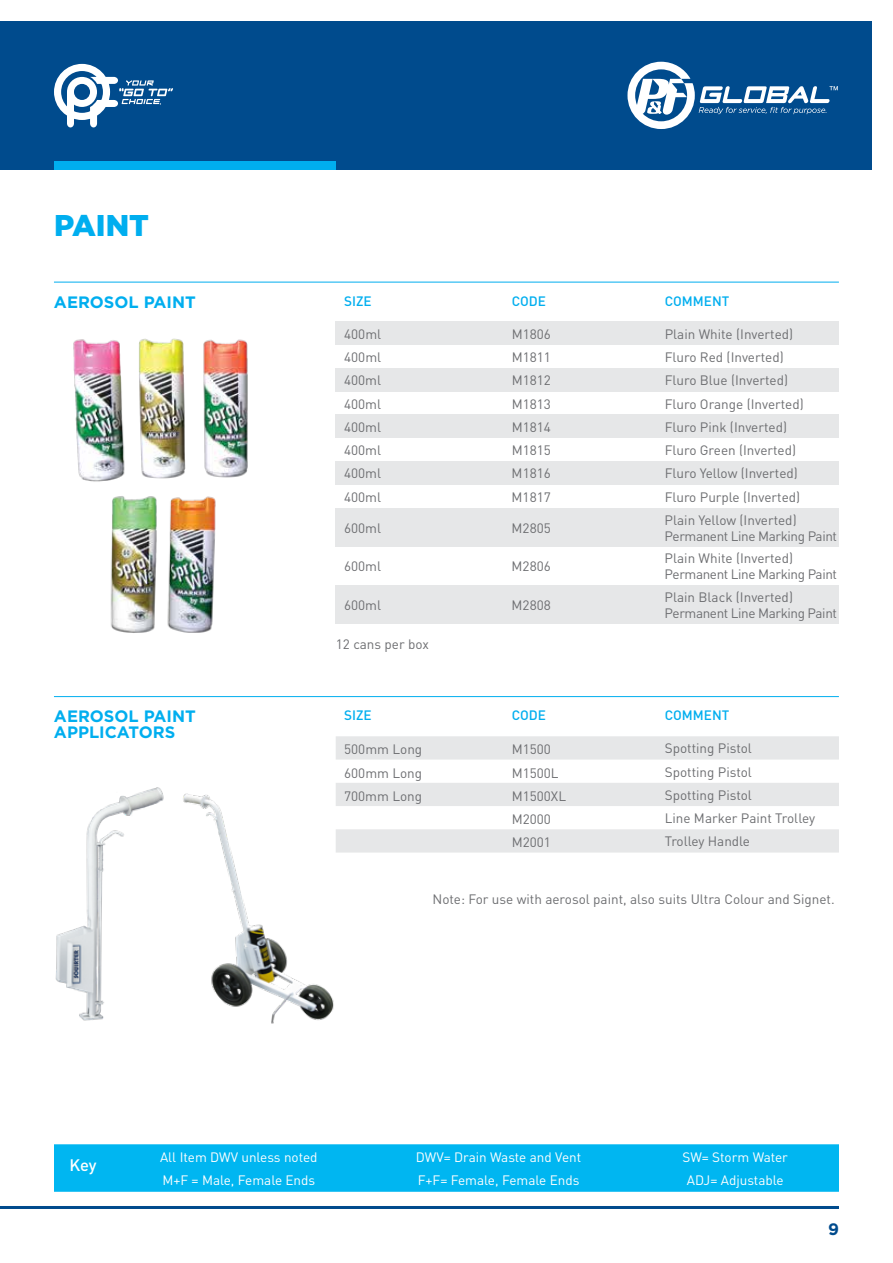
<style>
.page{position:relative;width:893px;height:1263px;background:#fff}
.page>*{position:absolute;margin:0;border:0;box-sizing:border-box;transform-origin:0 0}
.t1{font:900 30px "Gotham";color:#00aeef}
.t2{font:700 16.5px/15.8px "Gotham";color:#00aeef}
.t3{font:500 16.5px "DIN";color:#fff}
.t4{font:700 16.5px "Gotham";color:#004b8d}
.t5{font:13.5px "DIN";color:#6d6e71}
.t6{font:13.5px/15.8px "DIN";letter-spacing:-.03em;color:#6d6e71}
.t7{font:13.5px "DIN";color:#fff}
.t8{font:500 13.5px "DIN";color:#00aeef}
</style>
<div class="page">
<div style="left:54px;top:1144px;width:785px;height:48px;background:#00b6f1"></div>
<hr style="left:0;top:1206px;width:839px;height:3px;background:#004b8d">
<div style="left:0;top:21px;width:872px;height:149px;background:#004b8d"></div>
<div style="left:54px;top:162px;width:281px;height:8px;background:#00aeef"></div>
<svg style="left:627px;top:62px;width:211px;height:67px"></svg>
<svg style="left:54px;top:64px;width:119px;height:63px"></svg>
<div style="left:336px;top:322px;width:167px;height:23px;background:#e6e7e8"></div>
<div style="left:503px;top:322px;width:153px;height:23px;background:#e6e7e8"></div>
<div style="left:656px;top:322px;width:183px;height:23px;background:#e6e7e8"></div>
<div style="left:336px;top:368px;width:167px;height:24px;background:#e6e7e8"></div>
<div style="left:503px;top:368px;width:153px;height:24px;background:#e6e7e8"></div>
<div style="left:656px;top:368px;width:183px;height:24px;background:#e6e7e8"></div>
<div style="left:336px;top:415px;width:167px;height:23px;background:#e6e7e8"></div>
<div style="left:503px;top:415px;width:153px;height:23px;background:#e6e7e8"></div>
<div style="left:656px;top:415px;width:183px;height:23px;background:#e6e7e8"></div>
<div style="left:336px;top:461px;width:167px;height:24px;background:#e6e7e8"></div>
<div style="left:503px;top:461px;width:153px;height:24px;background:#e6e7e8"></div>
<div style="left:656px;top:461px;width:183px;height:24px;background:#e6e7e8"></div>
<div style="left:336px;top:508px;width:167px;height:38px;background:#e6e7e8"></div>
<div style="left:503px;top:508px;width:153px;height:38px;background:#e6e7e8"></div>
<div style="left:656px;top:508px;width:183px;height:38px;background:#e6e7e8"></div>
<div style="left:336px;top:585px;width:167px;height:39px;background:#e6e7e8"></div>
<div style="left:503px;top:585px;width:153px;height:39px;background:#e6e7e8"></div>
<div style="left:656px;top:585px;width:183px;height:39px;background:#e6e7e8"></div>
<hr style="left:54px;top:282px;width:785px;height:1px;background:#00aeef">
<img style="left:73px;top:338px;width:175px;height:144px">
<img style="left:102px;top:465px;width:126px;height:168px">
<svg style="left:336px;top:736px;width:503px;height:116px;fill:#e6e7e8"></svg>
<hr style="left:54px;top:696px;width:785px;height:1px;background:#00aeef">
<img style="left:55px;top:787px;width:109px;height:234px">
<img style="left:183px;top:790px;width:160px;height:234px">
<h1 class="t1" style="left:54px;top:205px;width:97px">PAINT</h1>
<p class="t2" style="left:54px;top:294px;width:143px">AEROSOL PAINT</p>
<p class="t8" style="left:344px;top:292px;width:29px">SIZE</p>
<p class="t8" style="left:512px;top:292px;width:36px">CODE</p>
<p class="t8" style="left:665px;top:292px;width:66px">COMMENT</p>
<p class="t5" style="left:344px;top:326px;width:39px">400ml</p>
<p class="t5" style="left:512px;top:326px;width:41px">M1806</p>
<p class="t5" style="left:665px;top:326px;width:130px">Plain White (Inverted)</p>
<p class="t5" style="left:344px;top:349px;width:39px">400ml</p>
<p class="t5" style="left:512px;top:349px;width:41px">M1811</p>
<p class="t5" style="left:665px;top:349px;width:120px">Fluro Red (Inverted)</p>
<p class="t5" style="left:344px;top:372px;width:39px">400ml</p>
<p class="t5" style="left:512px;top:372px;width:41px">M1812</p>
<p class="t5" style="left:665px;top:372px;width:125px">Fluro Blue (Inverted)</p>
<p class="t5" style="left:344px;top:395px;width:39px">400ml</p>
<p class="t5" style="left:512px;top:395px;width:41px">M1813</p>
<p class="t5" style="left:665px;top:395px;width:141px">Fluro Orange (Inverted)</p>
<p class="t5" style="left:344px;top:419px;width:39px">400ml</p>
<p class="t5" style="left:512px;top:419px;width:41px">M1814</p>
<p class="t5" style="left:665px;top:419px;width:124px">Fluro Pink (Inverted)</p>
<p class="t5" style="left:344px;top:442px;width:39px">400ml</p>
<p class="t5" style="left:512px;top:442px;width:41px">M1815</p>
<p class="t5" style="left:665px;top:442px;width:133px">Fluro Green (Inverted)</p>
<p class="t5" style="left:344px;top:465px;width:39px">400ml</p>
<p class="t5" style="left:512px;top:465px;width:41px">M1816</p>
<p class="t5" style="left:665px;top:465px;width:135px">Fluro Yellow (Inverted)</p>
<p class="t5" style="left:344px;top:488px;width:39px">400ml</p>
<p class="t5" style="left:512px;top:488px;width:41px">M1817</p>
<p class="t5" style="left:665px;top:488px;width:137px">Fluro Purple (Inverted)</p>
<p class="t5" style="left:344px;top:519px;width:39px">600ml</p>
<p class="t5" style="left:512px;top:519px;width:41px">M2805</p>
<p class="t6" style="left:665px;top:512px;width:174px">Plain Yellow (Inverted)<br>Permanent Line Marking Paint</p>
<p class="t5" style="left:344px;top:558px;width:39px">600ml</p>
<p class="t5" style="left:512px;top:558px;width:41px">M2806</p>
<p class="t6" style="left:665px;top:550px;width:174px">Plain White (Inverted)<br>Permanent Line Marking Paint</p>
<p class="t5" style="left:344px;top:597px;width:39px">600ml</p>
<p class="t5" style="left:512px;top:597px;width:41px">M2808</p>
<p class="t6" style="left:665px;top:589px;width:174px">Plain Black (Inverted)<br>Permanent Line Marking Paint</p>
<p class="t5" style="left:336px;top:635px;width:94px">12 cans per box</p>
<p class="t2" style="left:54px;top:709px;width:143px">AEROSOL PAINT<br>APPLICATORS</p>
<p class="t8" style="left:344px;top:707px;width:29px">SIZE</p>
<p class="t8" style="left:512px;top:707px;width:36px">CODE</p>
<p class="t8" style="left:665px;top:707px;width:66px">COMMENT</p>
<p class="t5" style="left:344px;top:741px;width:80px">500mm Long</p>
<p class="t5" style="left:512px;top:741px;width:41px">M1500</p>
<p class="t5" style="left:665px;top:740px;width:89px">Spotting Pistol</p>
<p class="t5" style="left:344px;top:764px;width:80px">600mm Long</p>
<p class="t5" style="left:512px;top:764px;width:48px">M1500L</p>
<p class="t5" style="left:665px;top:763px;width:89px">Spotting Pistol</p>
<p class="t5" style="left:344px;top:787px;width:80px">700mm Long</p>
<p class="t5" style="left:512px;top:787px;width:56px">M1500XL</p>
<p class="t5" style="left:665px;top:787px;width:89px">Spotting Pistol</p>
<p class="t5" style="left:512px;top:811px;width:41px">M2000</p>
<p class="t5" style="left:665px;top:810px;width:152px">Line Marker Paint Trolley</p>
<p class="t5" style="left:512px;top:834px;width:41px">M2001</p>
<p class="t5" style="left:665px;top:833px;width:87px">Trolley Handle</p>
<p class="t5" style="left:432px;top:890px;width:404px">Note: For use with aerosol paint, also suits Ultra Colour and Signet.</p>
<p class="t3" style="left:69px;top:1154px;width:29px">Key</p>
<p class="t7" style="left:160px;top:1148px;width:159px">All Item DWV unless noted</p>
<p class="t7" style="left:416px;top:1148px;width:167px">DWV= Drain Waste and Vent</p>
<p class="t7" style="left:682px;top:1148px;width:107px">SW= Storm Water</p>
<p class="t7" style="left:162px;top:1172px;width:154px">M+F = Male, Female Ends</p>
<p class="t7" style="left:418px;top:1172px;width:163px">F+F= Female, Female Ends</p>
<p class="t7" style="left:687px;top:1172px;width:98px">ADJ= Adjustable</p>
<p class="t4" style="left:828px;top:1218px;width:12px">9</p>
</div>
